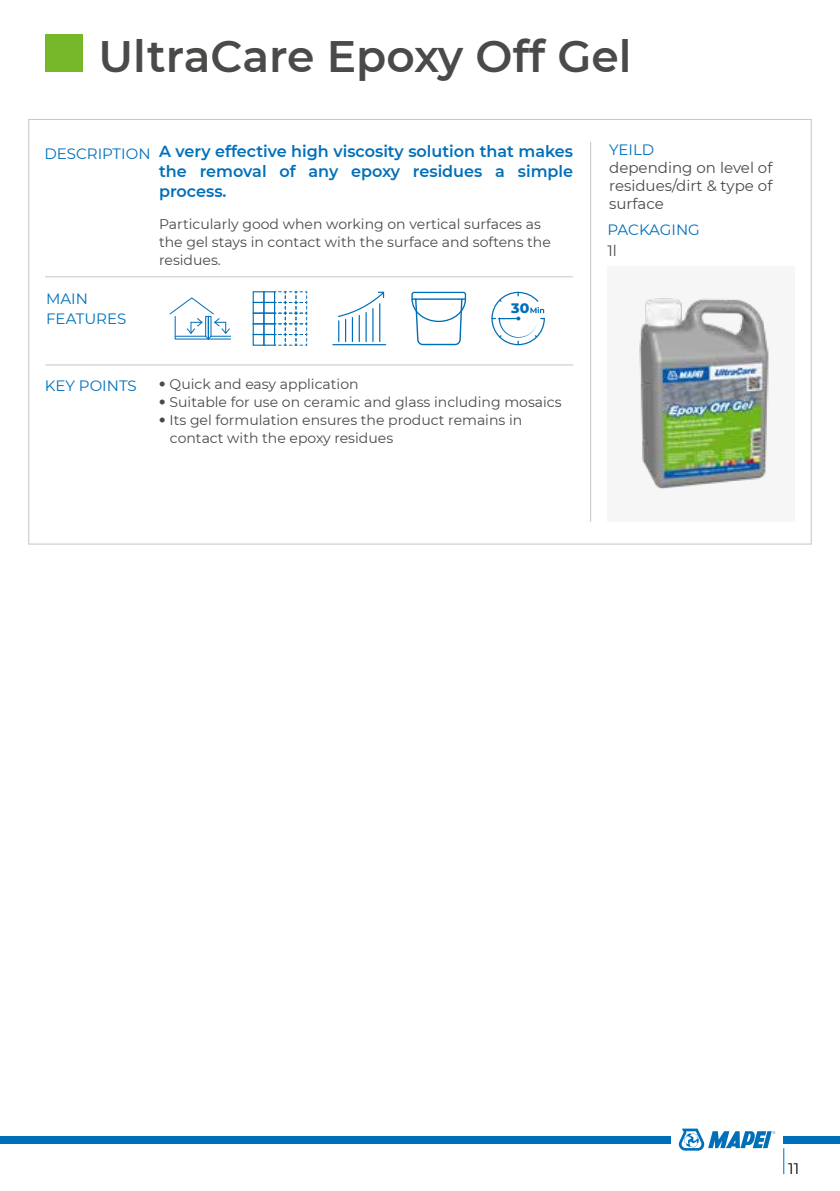
<style>
.page{position:relative;width:840px;height:1191px;background:#fff}
.page>*{position:absolute;margin:0;border:0;box-sizing:border-box;transform-origin:0 0}
.t1{font:600 44px "Montserrat";color:#4a4a49}
.t2{font:600 16px/20px "Montserrat";color:#0070ba;text-align:justify}
.t3{font:15.2px "Montserrat";color:#000}
.t4{font:15px/18px "Montserrat";color:#4a4a49;text-align:justify}
.t5{font:15px/19.4px "Montserrat";color:#0070ba}
.t6{font:15px "Montserrat";color:#006fb9}
.t7{font:14px/18px "Montserrat";color:#4a4a49}
.t8{font:800 14px "Montserrat";color:#006fb9}
.s1{font-family:"Helvetica Neue LTW1 G";font-weight:100;font-stretch:condensed}
</style>
<div class="page">
<svg style="left:783px;top:1148px;width:1px;height:26px"></svg>
<svg style="left:678px;top:1128px;width:96px;height:22px"></svg>
<div style="left:0;top:1135px;width:670px;height:8px;background:#006fb9"></div>
<div style="left:783px;top:1135px;width:56px;height:8px;background:#006fb9"></div>
<div style="left:28px;top:119px;width:783px;height:425px;background:#fff;border:1px solid #c6c6c6"></div>
<img style="left:639px;top:298px;width:130px;height:192px">
<hr style="left:590px;top:142px;width:1px;height:380px;background:#c6c6c6">
<div style="left:45px;top:34px;width:38px;height:37px;background:#76b82a"></div>
<svg style="left:169px;top:297px;width:62px;height:43px"></svg>
<div style="left:263px;top:312px;width:12px;height:12px;border:1px solid #006fb9"></div>
<div style="left:263px;top:302px;width:12px;height:12px;border:1px solid #006fb9"></div>
<div style="left:263px;top:291px;width:12px;height:12px;border:1px solid #006fb9"></div>
<div style="left:252px;top:291px;width:12px;height:12px;border:1px solid #006fb9"></div>
<svg style="left:274px;top:291px;width:33px;height:55px"></svg>
<div style="left:263px;top:334px;width:12px;height:12px;border:1px solid #006fb9"></div>
<div style="left:252px;top:302px;width:12px;height:12px;border:1px solid #006fb9"></div>
<div style="left:252px;top:312px;width:12px;height:12px;border:1px solid #006fb9"></div>
<div style="left:252px;top:334px;width:12px;height:12px;border:1px solid #006fb9"></div>
<div style="left:252px;top:323px;width:12px;height:12px;border:1px solid #006fb9"></div>
<svg style="left:338px;top:291px;width:47px;height:50px"></svg>
<hr style="left:332px;top:344px;width:53px;height:1px;background:#006fb9">
<svg style="left:411px;top:291px;width:55px;height:55px"></svg>
<svg style="left:491px;top:291px;width:54px;height:55px"></svg>
<hr style="left:45px;top:276px;width:527px;height:1px;background:#c6c6c6">
<hr style="left:45px;top:364px;width:528px;height:1px;background:#c6c6c6">
<h1 class="t1" style="left:98px;top:26px;width:534px">UltraCare Epoxy Off Gel</h1>
<p class="t6" style="left:44px;top:143px;width:108px">DESCRIPTION</p>
<p class="t5" style="left:46px;top:289px;width:82px">MAIN<br>FEATURES</p>
<p class="t2" style="left:159px;top:141px;width:415px">A very effective high viscosity solution that makes the removal of any epoxy residues a simple process.</p>
<p class="t7" style="left:159px;top:215px;width:393px">Particularly good when working on vertical surfaces as the gel stays in contact with the surface and softens the residues.</p>
<p class="t8" style="left:511px;top:298px;width:20px">30</p>
<p class="t5" style="left:45px;top:375px;width:93px">KEY POINTS</p>
<p class="t7" style="left:159px;top:374px;width:201px"><span class="s1">•</span> Quick and easy application</p>
<p class="t7" style="left:159px;top:392px;width:404px"><span class="s1">•</span> Suitable for use on ceramic and glass including mosaics</p>
<p class="t7" style="left:170px;top:410px;width:354px;text-indent:-11px"><span class="s1">•</span> Its gel formulation ensures the product remains in contact with the epoxy residues</p>
<p class="t5" style="left:609px;top:140px;width:47px">YEILD</p>
<p class="t4" style="left:609px;top:158px;width:165px">depending on level of residues/dirt &amp; type of surface</p>
<p class="t6" style="left:607px;top:220px;width:94px">PACKAGING</p>
<p class="t4" style="left:607px;top:241px;width:11px">1l</p>
<p class="t3" style="left:787px;top:1158px;width:12px">11</p>
</div>
